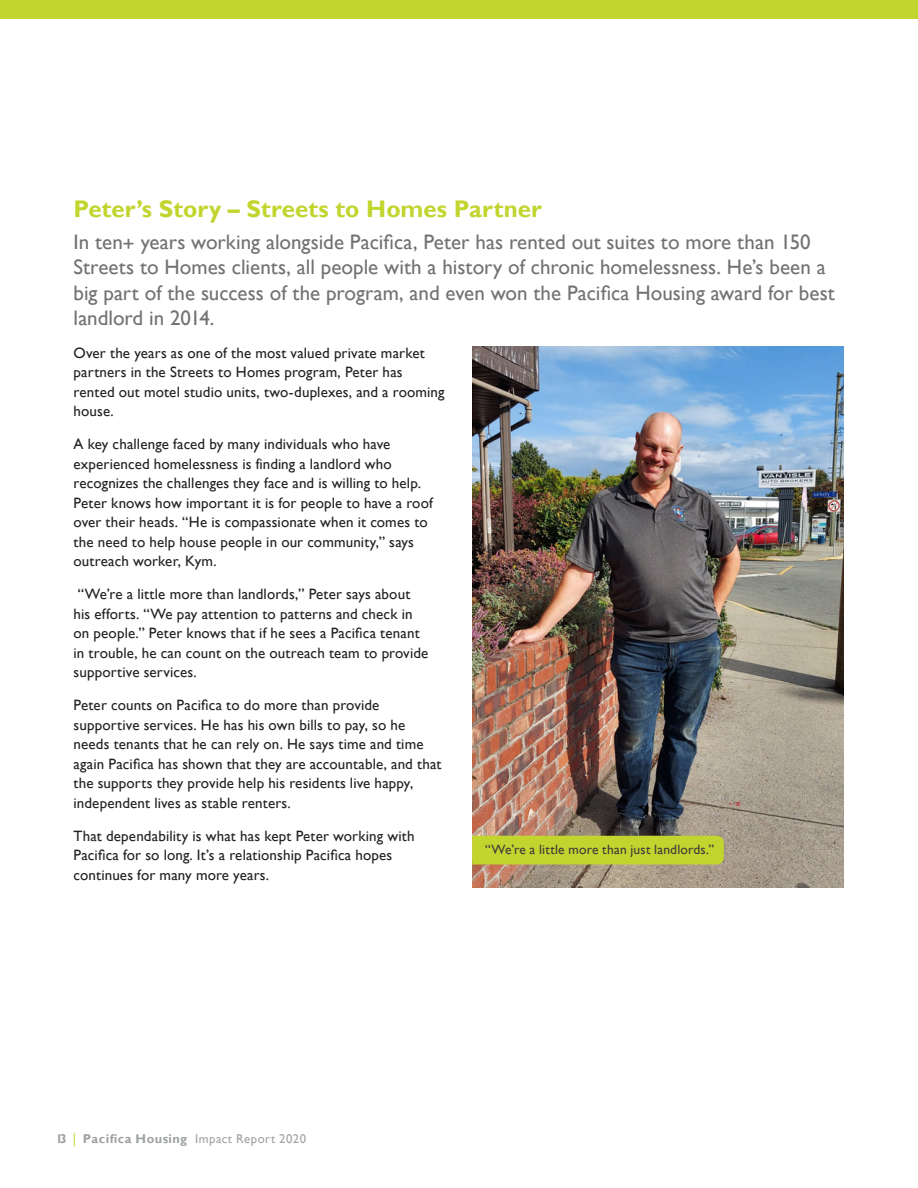
<style>
.page{position:relative;width:918px;height:1188px;background:#fff}
.page>*{position:absolute;margin:0;border:0;box-sizing:border-box;transform-origin:0 0}
.Pacifica_H2{font:700 24px "Gill Sans";color:#c2d52e}
.Pacifica_Intro{font:21px/25.2px "Gill Sans";color:#717272}
.Pacifica_Body{font:15px "Gill Sans";letter-spacing:.01em;color:#242021}
.Pacifica_Body-2{font:13.5px "Gill Sans";letter-spacing:.015em;color:#3b3b3a}
.t1{font:12.75px "Gill Sans";letter-spacing:.04em;color:#9fa2a3}
.t2{font:700 12.75px "Gill Sans";color:#9fa2a3}
.s1{font-weight:700}
</style>
<div class="page">
<div style="left:0;top:0;width:918px;height:19px;background:#c2d52e"></div>
<img style="left:472px;top:347px;width:371px;height:540px">
<div style="left:472px;top:836px;width:252px;height:28px;background:#c2d52e"></div>
<svg style="left:74px;top:1133px;width:1px;height:13px"></svg>
<h2 class="Pacifica_H2" style="left:74px;top:195px;width:470px">Peter’s Story – Streets to Homes Partner</h2>
<p class="Pacifica_Intro" style="left:74px;top:230px;width:763px">In ten+ years working alongside Pacifica, Peter has rented out suites to more than 150<br>Streets to Homes clients, all people with a history of chronic homelessness. He’s been a big part of the success of the program, and even won the Pacifica Housing award for best landlord in 2014.</p>
<p class="Pacifica_Body" style="left:74px;top:344px;width:353px">Over the years as one of the most valued private market</p>
<p class="Pacifica_Body" style="left:74px;top:364px;width:331px">partners in the Streets to Homes program, Peter has</p>
<p class="Pacifica_Body" style="left:74px;top:383px;width:373px">rented out motel studio units, two-duplexes, and a rooming</p>
<p class="Pacifica_Body" style="left:74px;top:403px;width:42px">house.</p>
<p class="Pacifica_Body" style="left:74px;top:436px;width:318px">A key challenge faced by many individuals who have</p>
<p class="Pacifica_Body" style="left:74px;top:455px;width:320px">experienced homelessness is finding a landlord who</p>
<p class="Pacifica_Body" style="left:74px;top:475px;width:349px">recognizes the challenges they face and is willing to help.</p>
<p class="Pacifica_Body" style="left:74px;top:494px;width:361px">Peter knows how important it is for people to have a roof</p>
<p class="Pacifica_Body" style="left:74px;top:514px;width:356px">over their heads. “He is compassionate when it comes to</p>
<p class="Pacifica_Body" style="left:74px;top:533px;width:342px">the need to help house people in our community,” says</p>
<p class="Pacifica_Body" style="left:74px;top:553px;width:145px">outreach worker, Kym.</p>
<p class="Pacifica_Body" style="left:78px;top:586px;width:334px">“We’re a little more than landlords,” Peter says about</p>
<p class="Pacifica_Body" style="left:74px;top:605px;width:341px">his efforts. “We pay attention to patterns and check in</p>
<p class="Pacifica_Body" style="left:74px;top:625px;width:348px">on people.” Peter knows that if he sees a Pacifica tenant</p>
<p class="Pacifica_Body" style="left:74px;top:644px;width:356px">in trouble, he can count on the outreach team to provide</p>
<p class="Pacifica_Body" style="left:74px;top:664px;width:125px">supportive services.</p>
<p class="Pacifica_Body" style="left:74px;top:697px;width:307px">Peter counts on Pacifica to do more than provide</p>
<p class="Pacifica_Body" style="left:74px;top:716px;width:333px">supportive services. He has his own bills to pay, so he</p>
<p class="Pacifica_Body" style="left:74px;top:736px;width:352px">needs tenants that he can rely on. He says time and time</p>
<p class="Pacifica_Body" style="left:74px;top:755px;width:369px">again Pacifica has shown that they are accountable, and that</p>
<p class="Pacifica_Body" style="left:74px;top:775px;width:341px">the supports they provide help his residents live happy,</p>
<p class="Pacifica_Body" style="left:74px;top:794px;width:219px">independent lives as stable renters.</p>
<p class="Pacifica_Body" style="left:74px;top:827px;width:343px">That dependability is what has kept Peter working with</p>
<p class="Pacifica_Body" style="left:74px;top:847px;width:320px">Pacifica for so long. It’s a relationship Pacifica hopes</p>
<p class="Pacifica_Body" style="left:74px;top:866px;width:197px">continues for many more years.</p>
<p class="Pacifica_Body-2" style="left:485px;top:842px;width:231px">“We’re a little more than just landlords.”</p>
<p class="t2" style="left:56px;top:1131px;width:13px">13</p>
<p class="t1" style="left:83px;top:1131px;width:225px"><span class="s1">Pacifica Housing</span> Impact Report 2020</p>
</div>
